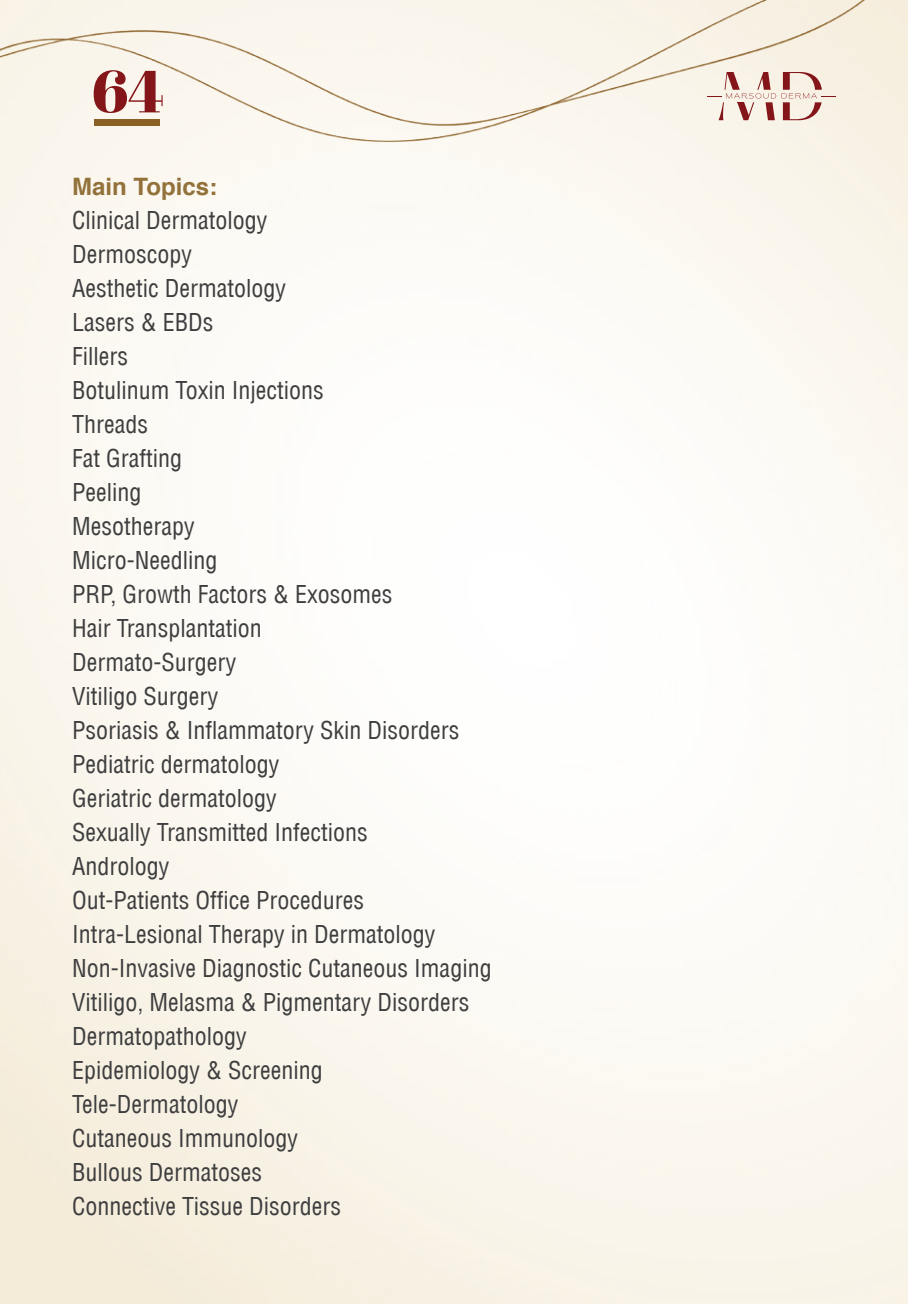
<style>
.page{position:relative;width:908px;height:1304px;background:#fff}
.page>*{position:absolute;margin:0;border:0;box-sizing:border-box;transform-origin:0 0}
.t1{font:59.4px "Abril Fatface";color:#841518}
.t2{font:condensed 24px/34px "Helvetica LT";color:#3e3e3f}
.t3{font:700 24px "Helvetica";color:#92723a}
</style>
<div class="page">
<img style="left:0;top:0;width:869px;height:170px">
<div style="left:94px;top:119px;width:66px;height:7px;background:#8a6025"></div>
<svg style="left:707px;top:72px;width:68px;height:48px"></svg>
<svg style="left:781px;top:72px;width:53px;height:48px"></svg>
<h1 class="t1" style="left:92px;top:50px;width:74px">64</h1>
<p class="t3" style="left:72px;top:167px;width:146px">Main Topics:</p>
<p class="t2" style="left:72px;top:203px;width:421px">Clinical Dermatology<br>Dermoscopy<br>Aesthetic Dermatology<br>Lasers &amp; EBDs<br>Fillers<br>Botulinum Toxin Injections<br>Threads<br>Fat Grafting<br>Peeling<br>Mesotherapy<br>Micro-Needling<br>PRP, Growth Factors &amp; Exosomes<br>Hair Transplantation<br>Dermato-Surgery<br>Vitiligo Surgery<br>Psoriasis &amp; Inflammatory Skin Disorders<br>Pediatric dermatology<br>Geriatric dermatology<br>Sexually Transmitted Infections<br>Andrology<br>Out-Patients Office Procedures<br>Intra-Lesional Therapy in Dermatology<br>Non-Invasive Diagnostic Cutaneous Imaging<br>Vitiligo, Melasma &amp; Pigmentary Disorders<br>Dermatopathology<br>Epidemiology &amp; Screening<br>Tele-Dermatology<br>Cutaneous Immunology<br>Bullous Dermatoses<br>Connective Tissue Disorders</p>
</div>
